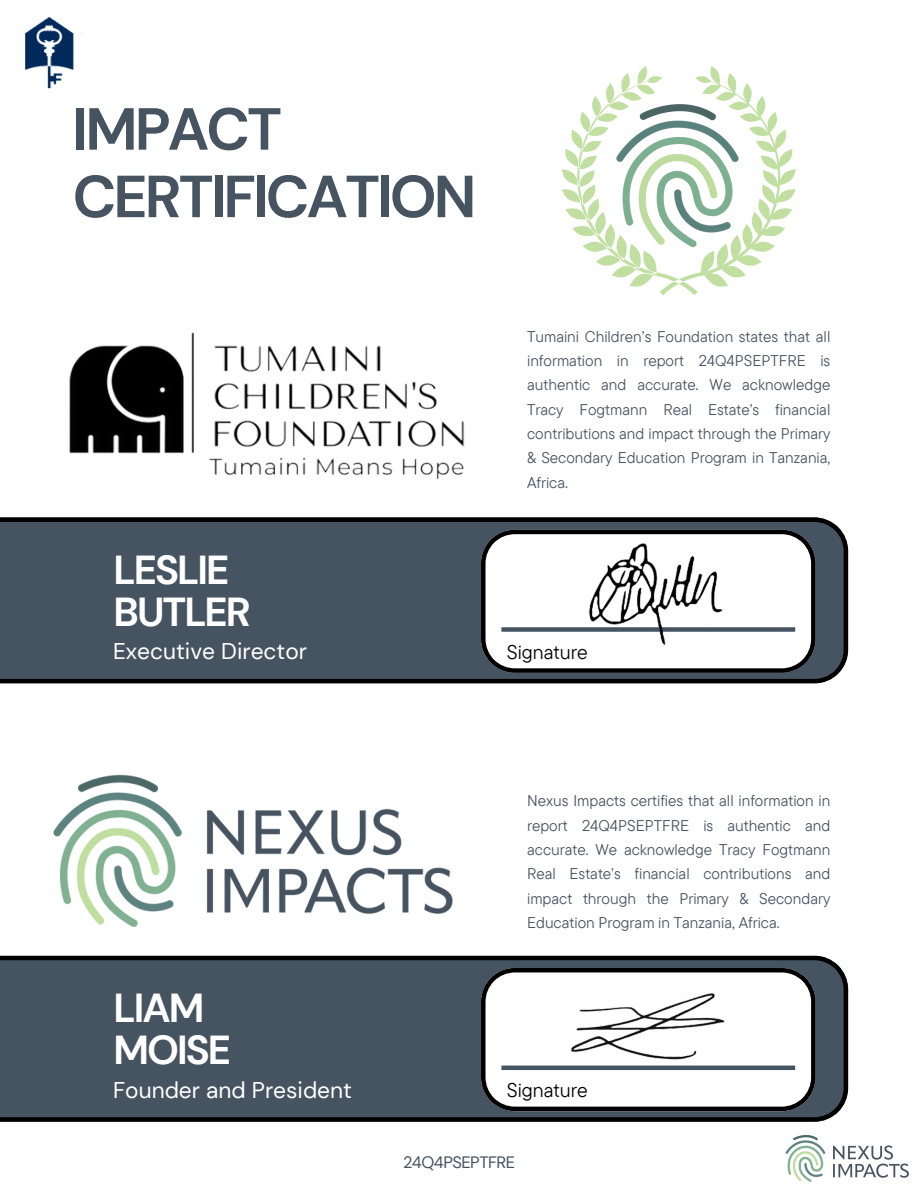
<style>
.page{position:relative;width:918px;height:1188px;background:#fff}
.page>*{position:absolute;margin:0;border:0;box-sizing:border-box;transform-origin:0 0}
.t1{font:700 59.25px/67.5px "DM Sans";letter-spacing:-.05em;color:#465360}
.t2{font:700 40.35px/41.7px "DM Sans";letter-spacing:-.05em;color:#fff}
.t3{font:22.8px "DM Sans";color:#fff}
.t4{font:19.8px "TT Commons Pro";color:#000}
.t5{font:16.5px "DM Sans";letter-spacing:-.03em;color:#465360}
.t6{font:15.45px/24.3px "TT Commons Pro";color:#465360;text-align:justify}
</style>
<div class="page">
<svg style="left:0;top:956px;width:848px;height:166px;background:#414c58"></svg>
<img style="left:53px;top:774px;width:400px;height:153px">
<svg style="left:481px;top:968px;width:334px;height:143px"></svg>
<hr style="left:501px;top:1066px;width:294px;height:4px;background:#465360">
<img style="left:563px;top:966px;width:170px;height:100px">
<svg style="left:0;top:517px;width:848px;height:166px;background:#414c58"></svg>
<svg style="left:481px;top:530px;width:334px;height:143px"></svg>
<div style="left:501px;top:627px;width:294px;height:5px;background:#465360"></div>
<img style="left:785px;top:1134px;width:124px;height:48px">
<svg style="left:562px;top:66px;width:234px;height:229px"></svg>
<img style="left:610px;top:99px;width:138px;height:155px">
<img style="left:69px;top:332px;width:396px;height:148px">
<img style="left:560px;top:536px;width:177px;height:117px">
<img style="left:25px;top:17px;width:57px;height:72px">
<p class="t1" style="left:73px;top:96px;width:405px">IMPACT<br>CERTIFICATION</p>
<h2 class="t2" style="left:114px;top:549px;width:139px">LESLIE<br>BUTLER</h2>
<h3 class="t3" style="left:113px;top:637px;width:196px">Executive Director</h3>
<p class="t6" style="left:527px;top:324px;width:305px">Tumaini Children’s Foundation states that all information in report 24Q4PSEPTFRE is authentic and accurate. We acknowledge Tracy Fogtmann Real Estate’s financial contributions and impact through the Primary &amp; Secondary Education Program in Tanzania, Africa.</p>
<p class="t4" style="left:507px;top:639px;width:83px">Signature</p>
<h1 class="t2" style="left:114px;top:988px;width:119px">LIAM<br>MOISE</h1>
<p class="t3" style="left:113px;top:1075px;width:240px">Founder and President</p>
<p class="t6" style="left:527px;top:788px;width:305px">Nexus Impacts certifies that all information in report 24Q4PSEPTFRE is authentic and accurate. We acknowledge Tracy Fogtmann Real Estate’s financial contributions and impact through the Primary &amp; Secondary Education Program in Tanzania, Africa.</p>
<p class="t4" style="left:507px;top:1077px;width:83px">Signature</p>
<h4 class="t5" style="left:403px;top:1152px;width:113px">24Q4PSEPTFRE</h4>
</div>
